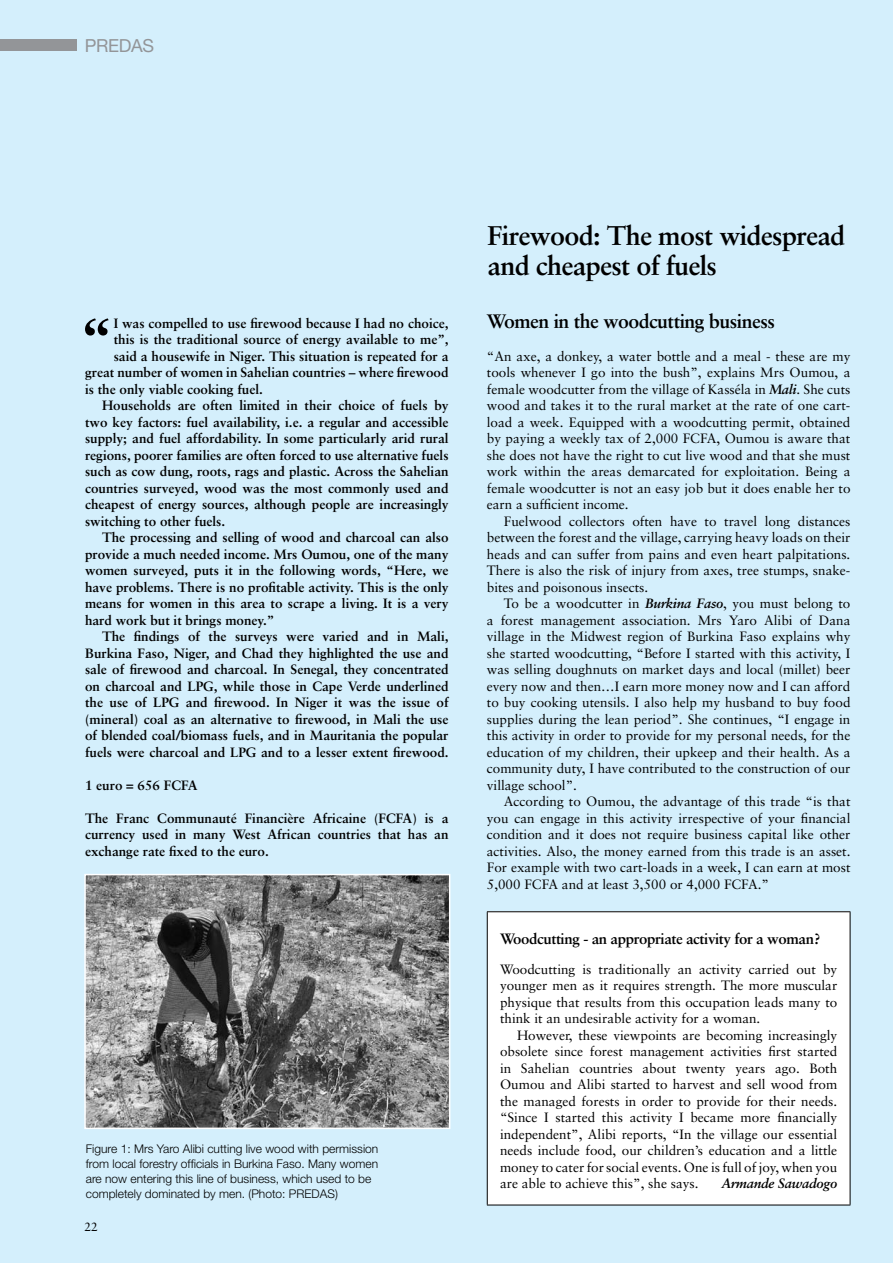
<style>
.page{position:relative;width:893px;height:1263px;background:#d4effc}
.page>*{position:absolute;margin:0;border:0;box-sizing:border-box;transform-origin:0 0}
.t1{font:700 60.75px "Sabon";color:#000}
.t2{font:700 27px/30px "Sabon";letter-spacing:-.025em;color:#000}
.t3{font:700 19.5px "Sabon";letter-spacing:-.025em;color:#000}
.t4{font:18px "Helvetica Neue LT";letter-spacing:-.02em;color:#939598}
.t5{font:700 15px "Sabon";letter-spacing:-.025em;color:#000}
.t6{font:13.5px/16.5px "Sabon";color:#000;text-align:justify}
.t7{font:700 13.5px/16.5px "Sabon";color:#000;text-align:justify}
.t8{font:italic 700 13.5px "Sabon";letter-spacing:-.02em;color:#000}
.t9{font:300 12px/15px "Helvetica Neue";color:#000}
.t10{font:12px "Sabon";color:#000}
.s1{font-weight:700;font-style:italic}
</style>
<div class="page">
<div style="left:0;top:39px;width:77px;height:12px;background:#939598"></div>
<div style="left:487px;top:912px;width:363px;height:293px;background:#fff"></div>
<hr style="left:487px;top:911px;width:363px;height:1px;background:#000">
<hr style="left:487px;top:912px;width:1px;height:293px;background:#000">
<hr style="left:850px;top:912px;width:1px;height:293px;background:#000">
<hr style="left:487px;top:1205px;width:363px;height:1px;background:#000">
<img style="left:87px;top:877px;width:360px;height:249px">
<div style="left:84px;top:874px;width:366px;height:255px;border:2px solid #fff"></div>
<h3 class="t4" style="left:85px;top:34px;width:71px">PREDAS</h3>
<h1 class="t1" style="left:80px;top:302px;width:35px">“</h1>
<p class="t7" style="left:114px;top:315px;width:336px">I was compelled to use firewood because I had no choice,</p>
<p class="t7" style="left:114px;top:331px;width:336px">this is the traditional source of energy available to me”,</p>
<p class="t7" style="left:114px;top:348px;width:336px">said a housewife in Niger. This situation is repeated for a</p>
<p class="t7" style="left:85px;top:364px;width:365px">great number of women in Sahelian countries – where firewood</p>
<p class="t7" style="left:85px;top:381px;width:179px">is the only viable cooking fuel.</p>
<p class="t7" style="left:102px;top:397px;width:348px">Households are often limited in their choice of fuels by</p>
<p class="t7" style="left:85px;top:414px;width:365px">two key factors: fuel availability, i.e. a regular and accessible</p>
<p class="t7" style="left:85px;top:430px;width:365px">supply; and fuel affordability. In some particularly arid rural</p>
<p class="t7" style="left:85px;top:447px;width:365px">regions, poorer families are often forced to use alternative fuels</p>
<p class="t7" style="left:85px;top:463px;width:365px">such as cow dung, roots, rags and plastic. Across the Sahelian</p>
<p class="t7" style="left:85px;top:480px;width:365px">countries surveyed, wood was the most commonly used and</p>
<p class="t7" style="left:85px;top:496px;width:365px">cheapest of energy sources, although people are increasingly</p>
<p class="t7" style="left:85px;top:512px;width:142px">switching to other fuels.</p>
<p class="t7" style="left:102px;top:529px;width:348px">The processing and selling of wood and charcoal can also</p>
<p class="t7" style="left:85px;top:545px;width:365px">provide a much needed income. Mrs Oumou, one of the many</p>
<p class="t7" style="left:85px;top:562px;width:365px">women surveyed, puts it in the following words, “Here, we</p>
<p class="t7" style="left:85px;top:578px;width:365px">have problems. There is no profitable activity. This is the only</p>
<p class="t7" style="left:85px;top:595px;width:365px">means for women in this area to scrape a living. It is a very</p>
<p class="t7" style="left:85px;top:611px;width:191px">hard work but it brings money.”</p>
<p class="t7" style="left:102px;top:628px;width:348px">The findings of the surveys were varied and in Mali,</p>
<p class="t7" style="left:85px;top:644px;width:365px">Burkina Faso, Niger, and Chad they highlighted the use and</p>
<p class="t7" style="left:85px;top:661px;width:365px">sale of firewood and charcoal. In Senegal, they concentrated</p>
<p class="t7" style="left:85px;top:677px;width:365px">on charcoal and LPG, while those in Cape Verde underlined</p>
<p class="t7" style="left:85px;top:694px;width:365px">the use of LPG and firewood. In Niger it was the issue of</p>
<p class="t7" style="left:85px;top:710px;width:365px">(mineral) coal as an alternative to firewood, in Mali the use</p>
<p class="t7" style="left:85px;top:727px;width:365px">of blended coal/biomass fuels, and in Mauritania the popular</p>
<p class="t7" style="left:85px;top:743px;width:365px">fuels were charcoal and LPG and to a lesser extent firewood.</p>
<p class="t7" style="left:85px;top:776px;width:114px">1 euro = 656 FCFA</p>
<p class="t7" style="left:85px;top:809px;width:365px">The Franc Communauté Financière Africaine (FCFA) is a currency used in many West African countries that has an exchange rate fixed to the euro.</p>
<p class="t9" style="left:86px;top:1141px;width:294px">Figure 1: Mrs Yaro Alibi cutting live wood with permission from local forestry officials in Burkina Faso. Many women are now entering this line of business, which used to be completely dominated by men. (Photo: PREDAS)</p>
<p class="t10" style="left:85px;top:1219px;width:15px">22</p>
<h2 class="t2" style="left:488px;top:220px;width:359px">Firewood: The most widespread and cheapest of fuels</h2>
<h3 class="t3" style="left:487px;top:309px;width:290px">Women in the woodcutting business</h3>
<p class="t6" style="left:487px;top:348px;width:365px">“An axe, a donkey, a water bottle and a meal - these are my tools whenever I go into the bush”, explains Mrs Oumou, a female woodcutter from the village of Kasséla in <span class="s1">Mali</span>. She cuts wood and takes it to the rural market at the rate of one cart&shy;load a week. Equipped with a woodcutting permit, obtained by paying a weekly tax of 2,000 FCFA, Oumou is aware that she does not have the right to cut live wood and that she must work within the areas demarcated for exploitation. Being a female woodcutter is not an easy job but it does enable her to earn a sufficient income.</p>
<p class="t6" style="left:487px;top:513px;width:365px;text-indent:17px">Fuelwood collectors often have to travel long distances between the forest and the village, carrying heavy loads on their heads and can suffer from pains and even heart palpitations.<br>There is also the risk of injury from axes, tree stumps, snake&shy;bites and poisonous insects.</p>
<p class="t6" style="left:487px;top:595px;width:365px;text-indent:17px">To be a woodcutter in <span class="s1">Burkina Faso</span>, you must belong to a forest management association. Mrs Yaro Alibi of Dana village in the Midwest region of Burkina Faso explains why she started woodcutting, “Before I started with this activity, I was selling doughnuts on market days and local (millet) beer every now and then…I earn more money now and I can afford to buy cooking utensils. I also help my husband to buy food supplies during the lean period”. She continues, “I engage in this activity in order to provide for my personal needs, for the education of my children, their upkeep and their health. As a community duty, I have contributed to the construction of our village school”.</p>
<p class="t6" style="left:487px;top:793px;width:365px;text-indent:17px">According to Oumou, the advantage of this trade “is that you can engage in this activity irrespective of your financial condition and it does not require business capital like other activities. Also, the money earned from this trade is an asset.<br>For example with two cart-loads in a week, I can earn at most 5,000 FCFA and at least 3,500 or 4,000 FCFA.”</p>
<p class="t5" style="left:500px;top:929px;width:322px">Woodcutting - an appropriate activity for a woman?</p>
<p class="t6" style="left:500px;top:960px;width:339px">Woodcutting is traditionally an activity carried out by younger men as it requires strength. The more muscular physique that results from this occupation leads many to think it an undesirable activity for a woman.</p>
<p class="t6" style="left:500px;top:1026px;width:339px;text-indent:17px">However, these viewpoints are becoming increasingly obsolete since forest management activities first started in Sahelian countries about twenty years ago. Both Oumou and Alibi started to harvest and sell wood from the managed forests in order to provide for their needs. “Since I started this activity I became more financially independent”, Alibi reports, “In the village our essential needs include food, our children’s education and a little money to cater for social events. One is full of joy, when you are able to achieve this”, she says.</p>
<p class="t8" style="left:722px;top:1175px;width:117px">Armande Sawadogo</p>
</div>
